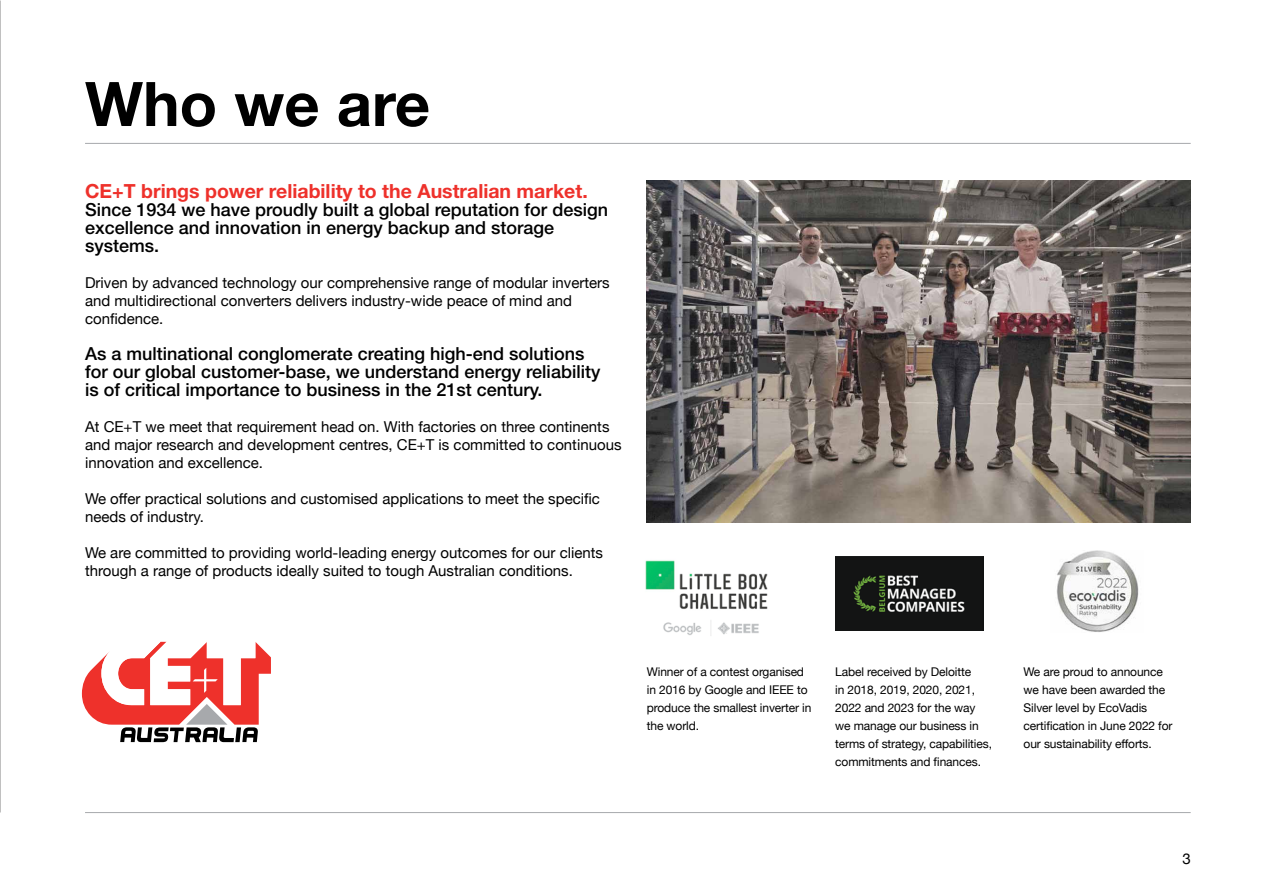
<style>
.page{position:relative;width:1263px;height:893px;background:#fff}
.page>*{position:absolute;margin:0;border:0;box-sizing:border-box;transform-origin:0 0}
.t1{font:700 61.5px "Helvetica Neue";color:#000}
.t2{font:700 19.5px "Helvetica Neue";color:#ee312b}
.t3{font:500 18px/18px "Helvetica Neue";color:#000}
.t4{font:15px/18px "Helvetica Neue";color:#000}
.t5{font:12px/18px "Helvetica Neue";letter-spacing:-.01em;color:#000}
</style>
<div class="page">
<img style="left:0;top:277px;width:1px;height:536px">
<hr style="left:85px;top:812px;width:1106px;height:1px;background:#a7a9ac">
<hr style="left:85px;top:143px;width:1106px;height:1px;background:#a7a9ac">
<svg style="left:82px;top:642px;width:189px;height:100px"></svg>
<img style="left:836px;top:556px;width:148px;height:74px">
<img style="left:645px;top:560px;width:123px;height:76px">
<img style="left:647px;top:180px;width:544px;height:342px">
<img style="left:1056px;top:550px;width:83px;height:82px">
<h1 class="t1" style="left:85px;top:66px;width:347px">Who we are</h1>
<h2 class="t2" style="left:85px;top:179px;width:504px">CE+T brings power reliability to the Australian market.</h2>
<p class="t3" style="left:85px;top:200px;width:524px">Since 1934 we have proudly built a global reputation for design excellence and innovation in energy backup and storage systems.</p>
<p class="t4" style="left:85px;top:275px;width:526px">Driven by advanced technology our comprehensive range of modular inverters and multidirectional converters delivers industry-wide peace of mind and confidence.</p>
<p class="t3" style="left:85px;top:344px;width:517px">As a multinational conglomerate creating high-end solutions for our global customer-base, we understand energy reliability is of critical importance to business in the 21st century.</p>
<p class="t4" style="left:85px;top:419px;width:538px">At CE+T we meet that requirement head on. With factories on three continents and major research and development centres, CE+T is committed to continuous innovation and excellence.</p>
<p class="t4" style="left:85px;top:491px;width:516px">We offer practical solutions and customised applications to meet the specific needs of industry.</p>
<p class="t4" style="left:85px;top:545px;width:519px">We are committed to providing world-leading energy outcomes for our clients through a range of products ideally suited to tough Australian conditions.</p>
<p class="t5" style="left:647px;top:664px;width:166px">Winner of a contest organised in 2016 by Google and IEEE to produce the smallest inverter in the world.</p>
<p class="t5" style="left:835px;top:664px;width:158px">Label received by Deloitte<br>in 2018, 2019, 2020, 2021,<br>2022 and 2023 for the way we manage our business in terms of strategy, capabilities, commitments and finances.</p>
<p class="t5" style="left:1023px;top:664px;width:150px">We are proud to announce we have been awarded the<br>Silver level by EcoVadis certification in June 2022 for our sustainability efforts.</p>
<p class="t4" style="left:1182px;top:851px;width:10px">3</p>
</div>
